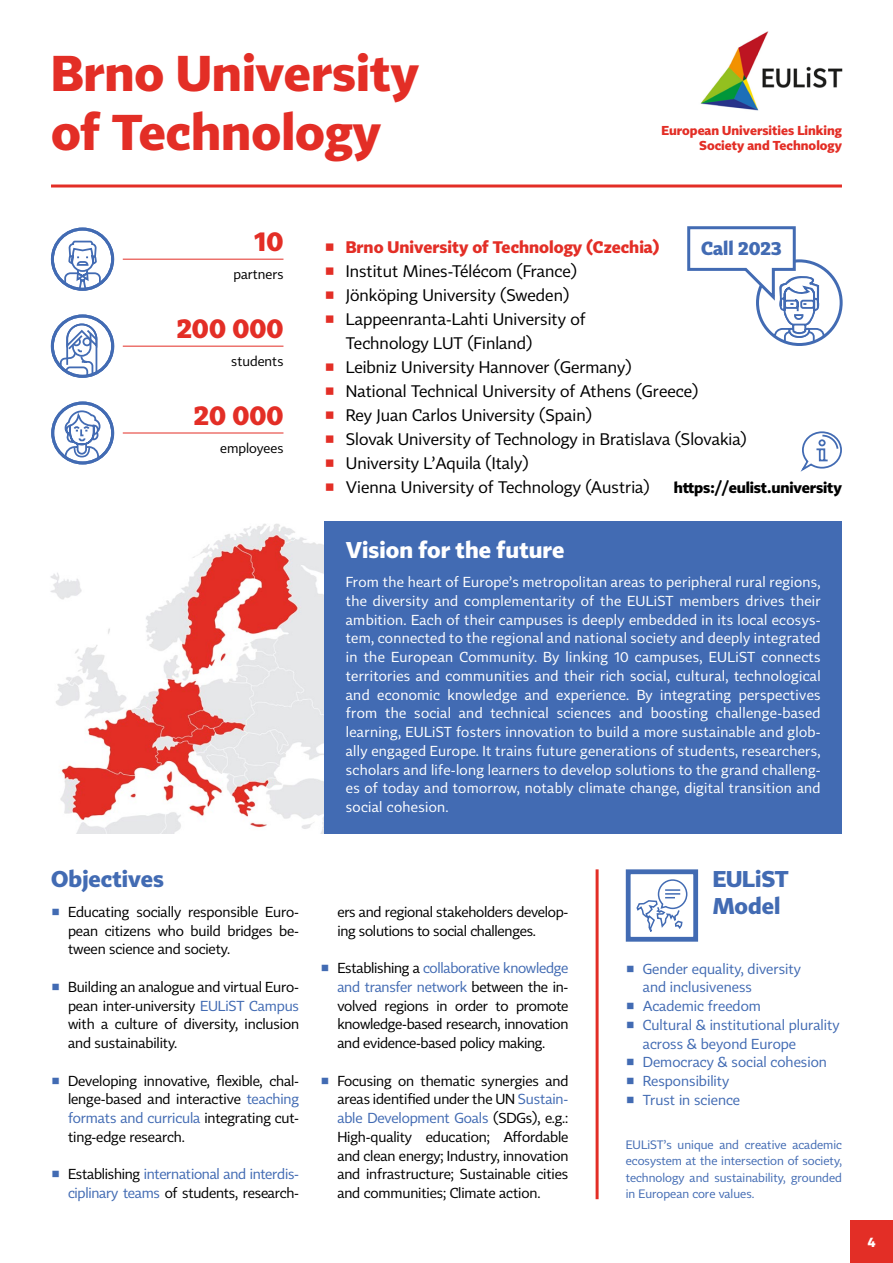
<style>
.page{position:relative;width:893px;height:1263px;background:#fff}
.page>*{position:absolute;margin:0;border:0;box-sizing:border-box;transform-origin:0 0}
.t1{font:700 49.5px/59.4px "Tabac Sans";color:#e32e26}
.t2{font:700 27px "Tabac Sans";color:#e32e26}
.t3{font:700 22.5px/27px "Tabac Sans";color:#426bb3}
.t4{font:700 22.5px "Tabac Sans";color:#fff}
.t5{font:700 18.75px "Tabac Sans";color:#426bb3}
.t6{font:16.5px "Tabac Sans";color:#000}
.t7{font:700 16.5px "Tabac Sans";color:#e32e26}
.t8{font:700 15px "Tabac Sans";letter-spacing:-.01em;color:#000}
.t9{font:14.25px/18.8px "Tabac Sans";letter-spacing:-.01em;color:#000;text-align:justify}
.t10{font:14.25px/18.8px "Tabac Sans";letter-spacing:.02em;color:#fff;text-align:justify}
.t11{font:14.25px "Tabac Sans";color:#426bb3}
.t12{font:14.25px/18.8px "Tabac Sans";letter-spacing:-.02em;color:#426bb3;text-align:right}
.t13{font:13.5px "Tabac Sans";color:#000}
.t14{font:700 13.5px "Tabac Sans";color:#fff}
.t15{font:700 12.75px/15.3px "Tabac Sans";color:#e32e26;text-align:right}
.t16{font:12px/16.5px "Tabac Sans";color:#426bb3;text-align:justify}
.s1{color:#426bb3}
.s2{color:#000}
.s3{font-weight:700;color:#e32e26}
</style>
<div class="page">
<hr style="left:51px;top:184px;width:791px;height:3px;background:#e32e26">
<img style="left:50px;top:521px;width:275px;height:312px">
<div style="left:325px;top:521px;width:517px;height:312px;background:#426bb3"></div>
<hr style="left:123px;top:433px;width:160px;height:1px;background:#e32e26">
<svg style="left:53px;top:403px;width:60px;height:60px"></svg>
<div style="left:51px;top:401px;width:63px;height:63px;border:3px solid #426bb3;border-radius:50%"></div>
<svg style="left:64px;top:409px;width:37px;height:51px"></svg>
<hr style="left:123px;top:346px;width:160px;height:1px;background:#e32e26">
<svg style="left:59px;top:323px;width:40px;height:54px"></svg>
<div style="left:51px;top:315px;width:63px;height:63px;border:3px solid #426bb3;border-radius:50%"></div>
<hr style="left:123px;top:259px;width:160px;height:1px;background:#e32e26">
<svg style="left:52px;top:229px;width:61px;height:60px"></svg>
<div style="left:51px;top:228px;width:63px;height:63px;border:3px solid #426bb3;border-radius:50%"></div>
<svg style="left:63px;top:240px;width:39px;height:51px"></svg>
<hr style="left:596px;top:869px;width:3px;height:330px;background:#e32e26">
<div style="left:850px;top:1220px;width:43px;height:43px;background:#e32e26"></div>
<svg style="left:800px;top:431px;width:42px;height:41px"></svg>
<svg style="left:687px;top:226px;width:138px;height:118px"></svg>
<img style="left:700px;top:31px;width:143px;height:80px">
<svg style="left:636px;top:879px;width:52px;height:53px"></svg>
<div style="left:626px;top:869px;width:72px;height:73px;border:5px solid #426bb3"></div>
<h1 class="t1" style="left:51px;top:43px;width:369px">Brno University of Technology</h1>
<p class="t15" style="left:661px;top:123px;width:182px">European Universities Linking<br>Society and Technology</p>
<h2 class="t2" style="left:254px;top:224px;width:30px">10</h2>
<p class="t13" style="left:233px;top:266px;width:52px">partners</p>
<h2 class="t2" style="left:177px;top:311px;width:108px">200 000</h2>
<p class="t13" style="left:231px;top:353px;width:54px">students</p>
<h2 class="t2" style="left:194px;top:398px;width:91px">20 000</h2>
<p class="t13" style="left:220px;top:440px;width:65px">employees</p>
<h3 class="t3" style="left:51px;top:866px;width:115px">Objectives</h3>
<p class="t9" style="left:68px;top:902px;width:233px;text-indent:-17px"><span class="s1">◾</span> Educating socially responsible Euro&shy;pean citizens who build bridges be&shy;tween science and society.</p>
<p class="t9" style="left:68px;top:977px;width:233px;text-indent:-17px"><span class="s1">◾</span> Building an analogue and virtual Euro&shy;pean inter-university <span class="s1">EULiST Campus </span>with a culture of diversity, inclusion and sustainability.</p>
<p class="t9" style="left:68px;top:1071px;width:233px;text-indent:-17px"><span class="s1">◾</span> Developing innovative, flexible, chal&shy;lenge-based and interactive <span class="s1">teaching formats and curricula</span> integrating cut&shy;ting-edge research.</p>
<p class="t12" style="left:51px;top:1165px;width:250px">◾ <span class="s2">Establishing</span> international and interdis&shy;ciplinary teams <span class="s2">of students, research-</span></p>
<p class="t7" style="left:325px;top:236px;width:336px">◾ Brno University of Technology (Czechia)</p>
<p class="t6" style="left:325px;top:261px;width:254px"><span class="s3">◾</span> Institut Mines-Télécom (France)</p>
<p class="t6" style="left:325px;top:285px;width:246px"><span class="s3">◾</span> Jönköping University (Sweden)</p>
<p class="t6" style="left:325px;top:309px;width:262px"><span class="s3">◾</span> Lappeenranta-Lahti University of</p>
<p class="t6" style="left:346px;top:333px;width:188px">Technology LUT (Finland)</p>
<p class="t6" style="left:325px;top:357px;width:309px"><span class="s3">◾</span> Leibniz University Hannover (Germany)</p>
<p class="t6" style="left:325px;top:381px;width:375px"><span class="s3">◾</span> National Technical University of Athens (Greece)</p>
<p class="t6" style="left:325px;top:405px;width:269px"><span class="s3">◾</span> Rey Juan Carlos University (Spain)</p>
<p class="t6" style="left:325px;top:429px;width:424px"><span class="s3">◾</span> Slovak University of Technology in Bratislava (Slovakia)</p>
<p class="t6" style="left:325px;top:453px;width:205px"><span class="s3">◾</span> University L’Aquila (Italy)</p>
<p class="t6" style="left:325px;top:477px;width:327px"><span class="s3">◾</span> Vienna University of Technology (Austria)</p>
<h3 class="t5" style="left:701px;top:236px;width:82px">Call 2023</h3>
<p class="t8" style="left:674px;top:478px;width:170px">https://eulist.university</p>
<h3 class="t4" style="left:346px;top:536px;width:220px">Vision for the future</h3>
<p class="t10" style="left:346px;top:573px;width:476px">From the heart of Europe’s metropolitan areas to peripheral rural regions, the diversity and complementarity of the EULiST members drives their ambition. Each of their campuses is deeply embedded in its local ecosys&shy;tem, connected to the regional and national society and deeply integrated in the European Community. By linking 10 campuses, EULiST connects territories and communities and their rich social, cultural, technological and economic knowledge and experience. By integrating perspectives from the social and technical sciences and boosting challenge-based learning, EULiST fosters innovation to build a more sustainable and glob&shy;ally engaged Europe. It trains future generations of students, researchers, scholars and life-long learners to develop solutions to the grand challeng&shy;es of today and tomorrow, notably climate change, digital transition and social cohesion.</p>
<p class="t9" style="left:337px;top:902px;width:233px">ers and regional stakeholders develop&shy;ing solutions to social challenges.</p>
<p class="t9" style="left:337px;top:959px;width:233px;text-indent:-17px"><span class="s1">◾</span> Establishing a <span class="s1">collaborative knowledge and transfer network</span> between the in&shy;volved regions in order to promote knowledge-based research, innovation and evidence-based policy making.</p>
<p class="t9" style="left:337px;top:1071px;width:233px;text-indent:-17px"><span class="s1">◾</span> Focusing on thematic synergies and areas identified under the UN <span class="s1">Sustain&shy;able Development Goals</span> (SDGs), e.g.:<br>High-quality education; Affordable and clean energy; Industry, innovation and infrastructure; Sustainable cities and communities; Climate action.</p>
<h3 class="t3" style="left:713px;top:866px;width:78px">EULiST<br>Model</h3>
<p class="t11" style="left:626px;top:960px;width:177px">◾ Gender equality, diversity</p>
<p class="t11" style="left:643px;top:979px;width:111px">and inclusiveness</p>
<p class="t11" style="left:626px;top:997px;width:137px">◾ Academic freedom</p>
<p class="t11" style="left:626px;top:1016px;width:215px">◾ Cultural &amp; institutional plurality</p>
<p class="t11" style="left:643px;top:1035px;width:155px">across &amp; beyond Europe</p>
<p class="t11" style="left:626px;top:1054px;width:203px">◾ Democracy &amp; social cohesion</p>
<p class="t11" style="left:626px;top:1072px;width:105px">◾ Responsibility</p>
<p class="t11" style="left:626px;top:1091px;width:116px">◾ Trust in science</p>
<p class="t16" style="left:626px;top:1136px;width:218px">EULiST’s unique and creative academic ecosystem at the intersection of society, technology and sustainability, grounded in European core values.</p>
<p class="t14" style="left:868px;top:1234px;width:9px">4</p>
</div>
